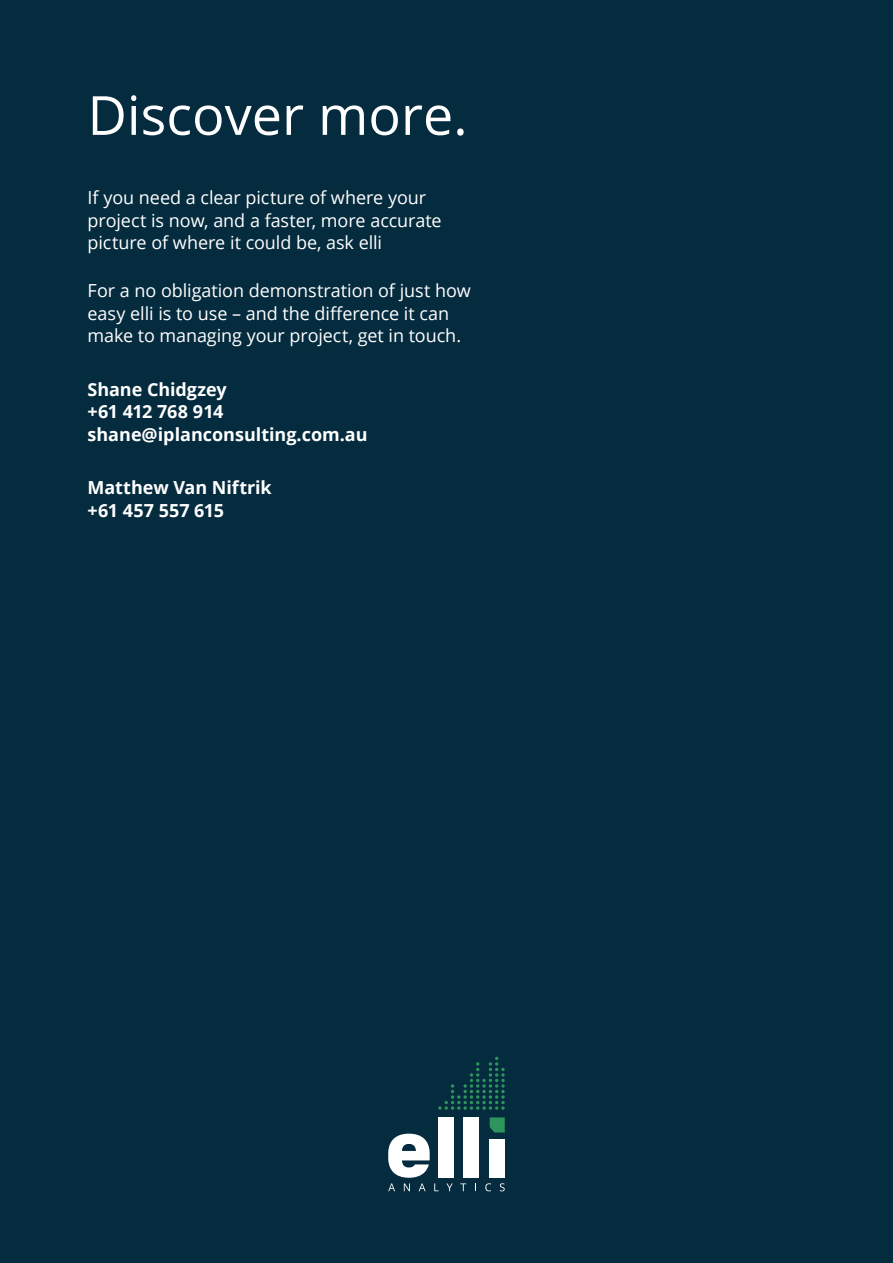
<style>
.page{position:relative;width:893px;height:1263px;background:#052b3e}
.page>*{position:absolute;margin:0;border:0;box-sizing:border-box;transform-origin:0 0}
.t1{font:54px "Open Sans";color:#fff}
.Intro{font:18px/22.5px "Open Sans";letter-spacing:-.005em;color:#fff}
.Intro-2{font:700 18px/22.5px "Open Sans";color:#fff}
</style>
<div class="page">
<svg style="left:446px;top:1183px;width:7px;height:8px"></svg>
<svg style="left:460px;top:1183px;width:6px;height:8px"></svg>
<svg style="left:485px;top:1183px;width:6px;height:8px"></svg>
<svg style="left:500px;top:1183px;width:5px;height:8px"></svg>
<div style="left:438px;top:1117px;width:15px;height:61px;background:#fff"></div>
<div style="left:464px;top:1117px;width:15px;height:61px;background:#fff"></div>
<div style="left:490px;top:1139px;width:15px;height:39px;background:#fff"></div>
<svg style="left:388px;top:1134px;width:51px;height:57px"></svg>
<svg style="left:490px;top:1117px;width:15px;height:15px"></svg>
<svg style="left:438px;top:1057px;width:67px;height:53px"></svg>
<p class="t1" style="left:88px;top:78px;width:382px">Discover more.</p>
<p class="Intro" style="left:88px;top:186px;width:356px">If you need a clear picture of where your project is now, and a faster, more accurate picture of where it could be, ask elli</p>
<p class="Intro" style="left:88px;top:279px;width:385px">For a no obligation demonstration of just how easy elli is to use – and the difference it can make to managing your project, get in touch.</p>
<p class="Intro-2" style="left:88px;top:378px;width:141px">Shane Chidgzey +61 412 768 914</p>
<p class="Intro-2" style="left:88px;top:423px;width:282px">shane@iplanconsulting.com.au</p>
<p class="Intro-2" style="left:88px;top:476px;width:186px">Matthew Van Niftrik +61 457 557 615</p>
</div>
